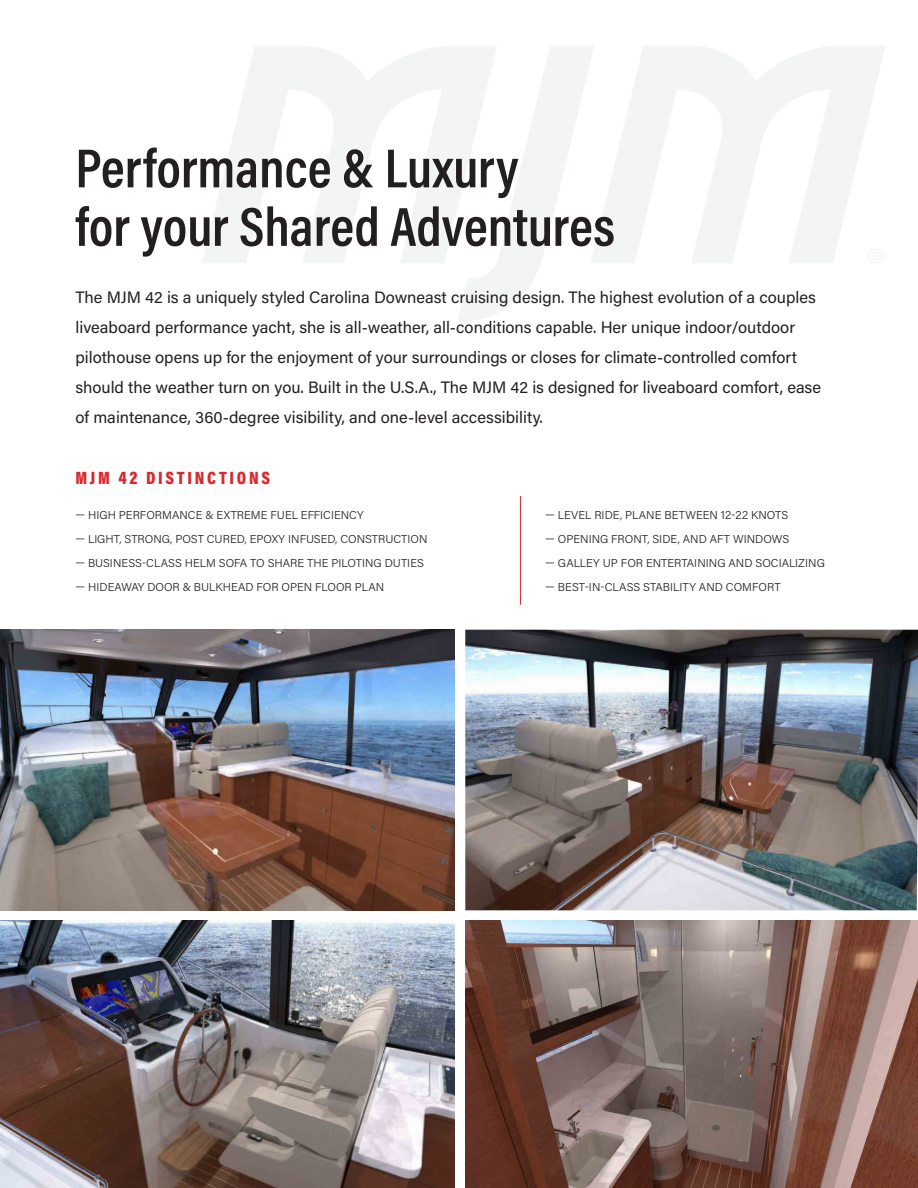
<style>
.page{position:relative;width:918px;height:1188px;background:#fff}
.page>*{position:absolute;margin:0;border:0;box-sizing:border-box;transform-origin:0 0}
.t1{font:600 55.5px/58.5px "Acumin Pro Cond";color:#231f20}
.t2{font:900 18px "Acumin Pro Cond";letter-spacing:.15em;color:#d8292e}
.t3{font:16.5px/30px "Acumin Pro";color:#231f20}
.t4{font:300 11.4px "Acumin Pro";color:#231f20}
</style>
<div class="page">
<svg style="left:202px;top:46px;width:255px;height:217px;fill:#f3f4f4"></svg>
<svg style="left:457px;top:46px;width:134px;height:275px"></svg>
<svg style="left:591px;top:46px;width:294px;height:217px;fill:#f3f4f4"></svg>
<svg style="left:868px;top:248px;width:15px;height:15px"></svg>
<img style="left:465px;top:920px;width:453px;height:268px">
<img style="left:465px;top:630px;width:453px;height:280px">
<img style="left:0;top:920px;width:454px;height:268px">
<img style="left:0;top:630px;width:454px;height:280px">
<hr style="left:520px;top:496px;width:1px;height:109px;background:#d8292e">
<h1 class="t1" style="left:75px;top:138px;width:541px">Performance &amp; Luxury<br>for your Shared Adventures</h1>
<p class="t3" style="left:75px;top:282px;width:747px">The MJM 42 is a uniquely styled Carolina Downeast cruising design. The highest evolution of a couples liveaboard performance yacht, she is all-weather, all-conditions capable. Her unique indoor/outdoor pilothouse opens up for the enjoyment of your surroundings or closes for climate-controlled comfort should the weather turn on you. Built in the U.S.A., The MJM 42 is designed for liveaboard comfort, ease of maintenance, 360-degree visibility, and one-level accessibility.</p>
<p class="t2" style="left:75px;top:466px;width:196px">MJM 42 DISTINCTIONS</p>
<p class="t4" style="left:75px;top:507px;width:290px">— HIGH PERFORMANCE &amp; EXTREME FUEL EFFICIENCY</p>
<p class="t4" style="left:75px;top:531px;width:354px">— LIGHT, STRONG, POST CURED, EPOXY INFUSED, CONSTRUCTION</p>
<p class="t4" style="left:75px;top:555px;width:350px">— BUSINESS-CLASS HELM SOFA TO SHARE THE PILOTING DUTIES</p>
<p class="t4" style="left:75px;top:579px;width:310px">— HIDEAWAY DOOR &amp; BULKHEAD FOR OPEN FLOOR PLAN</p>
<p class="t4" style="left:545px;top:507px;width:244px">— LEVEL RIDE, PLANE BETWEEN 12-22 KNOTS</p>
<p class="t4" style="left:545px;top:531px;width:246px">— OPENING FRONT, SIDE, AND AFT WINDOWS</p>
<p class="t4" style="left:545px;top:555px;width:281px">— GALLEY UP FOR ENTERTAINING AND SOCIALIZING</p>
<p class="t4" style="left:545px;top:579px;width:237px">— BEST-IN-CLASS STABILITY AND COMFORT</p>
</div>
